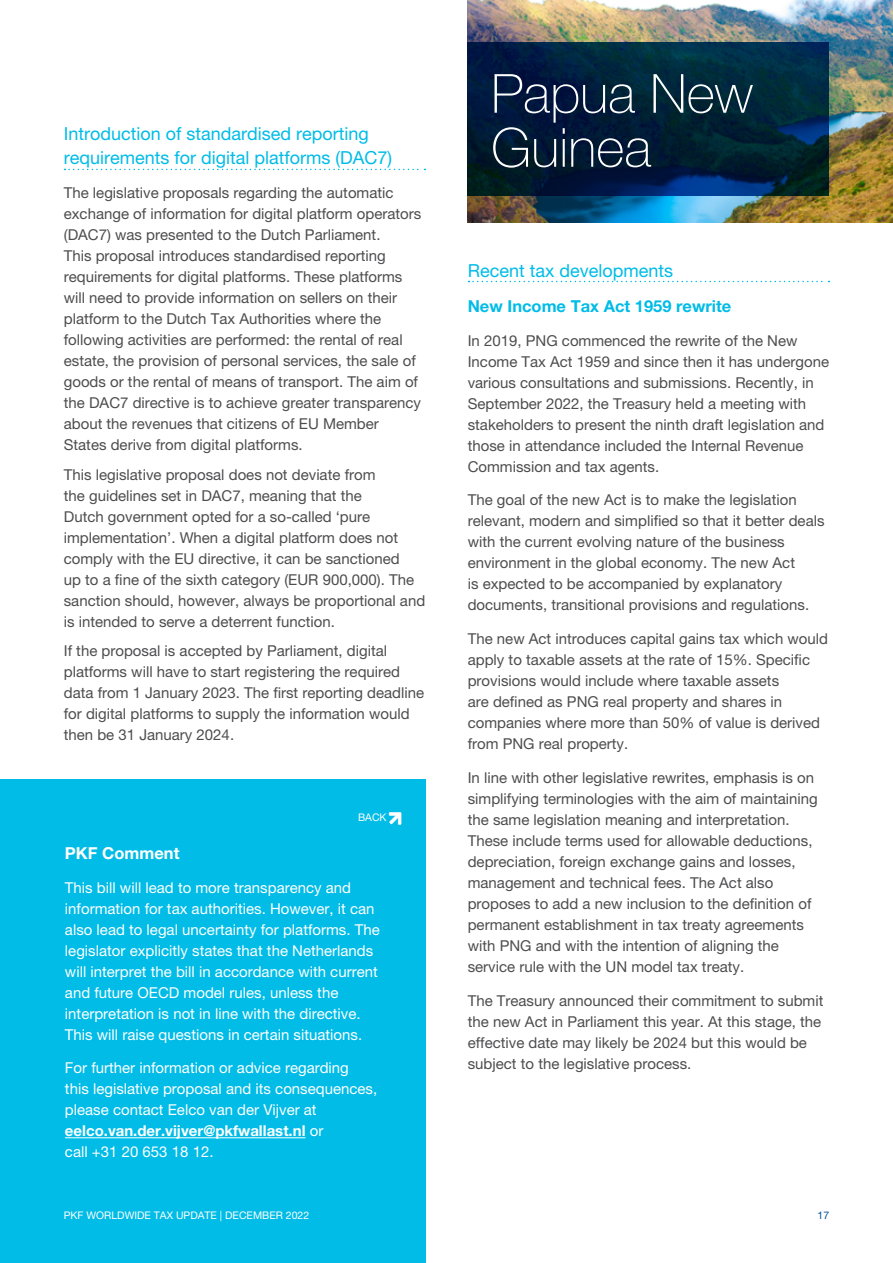
<style>
.page{position:relative;width:893px;height:1263px;background:#fff}
.page>*{position:absolute;margin:0;border:0;box-sizing:border-box;transform-origin:0 0}
.t1{font:100 54px/54px "Helvetica Neue LT Pro";color:#fff}
.t2{font:18px/24px "Helvetica Neue LT Pro";color:#00bce7}
.t3{font:700 16.5px "Helvetica Neue LT Pro";color:#00bce7}
.t4{font:700 16.5px "Helvetica Neue LT Pro";color:#fff}
.t5{font:15px/21px "Helvetica Neue LT Pro";color:#4d4d4f}
.t6{font:15px/21px "Helvetica Neue LT Pro";color:#fff}
.t7{font:10.5px "Helvetica Neue LT Pro";color:#fff}
.t8{font:10.5px "Helvetica Neue LT Pro";color:#004f9d}
.s1{font-weight:700}
</style>
<div class="page">
<svg style="left:65px;top:169px;width:360px;height:1px"></svg>
<div style="left:0;top:780px;width:425px;height:483px;background:#00bce7"></div>
<hr style="left:65px;top:1137px;width:241px;height:1px;background:#fff">
<svg style="left:389px;top:812px;width:12px;height:13px"></svg>
<img style="left:468px;top:0;width:425px;height:223px">
<svg style="left:468px;top:43px;width:361px;height:153px;background:#00203b"></svg>
<svg style="left:468px;top:281px;width:361px;height:1px"></svg>
<p class="t2" style="left:64px;top:122px;width:330px">Introduction of standardised reporting requirements for digital platforms (DAC7)</p>
<p class="t5" style="left:64px;top:182px;width:359px">The legislative proposals regarding the automatic exchange of information for digital platform operators (DAC7) was presented to the Dutch Parliament.<br>This proposal introduces standardised reporting requirements for digital platforms. These platforms will need to provide information on sellers on their platform to the Dutch Tax Authorities where the following activities are performed: the rental of real estate, the provision of personal services, the sale of goods or the rental of means of transport. The aim of the DAC7 directive is to achieve greater transparency about the revenues that citizens of EU Member States derive from digital platforms.</p>
<p class="t5" style="left:64px;top:464px;width:363px">This legislative proposal does not deviate from<br>the guidelines set in DAC7, meaning that the<br>Dutch government opted for a so-called ‘pure implementation’. When a digital platform does not comply with the EU directive, it can be sanctioned<br>up to a fine of the sixth category (EUR 900,000). The sanction should, however, always be proportional and is intended to serve a deterrent function.</p>
<p class="t5" style="left:64px;top:640px;width:362px">If the proposal is accepted by Parliament, digital platforms will have to start registering the required data from 1 January 2023. The first reporting deadline for digital platforms to supply the information would then be 31 January 2024.</p>
<p class="t7" style="left:358px;top:811px;width:30px">BACK</p>
<p class="t4" style="left:65px;top:843px;width:116px">PKF Comment</p>
<p class="t6" style="left:65px;top:876px;width:316px">This bill will lead to more transparency and information for tax authorities. However, it can also lead to legal uncertainty for platforms. The legislator explicitly states that the Netherlands will interpret the bill in accordance with current and future OECD model rules, unless the interpretation is not in line with the directive.<br>This will raise questions in certain situations.</p>
<p class="t6" style="left:65px;top:1057px;width:314px">For further information or advice regarding<br>this legislative proposal and its consequences, please contact Eelco van der Vijver at <span class="s1">eelco.van.der.vijver@pkfwallast.nl</span> or<br>call +31 20 653 18 12.</p>
<p class="t7" style="left:64px;top:1209px;width:247px">PKF WORLDWIDE TAX UPDATE | DECEMBER 2022</p>
<h1 class="t1" style="left:491px;top:66px;width:263px">Papua New<br>Guinea</h1>
<p class="t2" style="left:468px;top:258px;width:207px">Recent tax developments</p>
<p class="t3" style="left:468px;top:296px;width:265px">New Income Tax Act 1959 rewrite</p>
<p class="t5" style="left:468px;top:329px;width:363px">In 2019, PNG commenced the rewrite of the New Income Tax Act 1959 and since then it has undergone various consultations and submissions. Recently, in September 2022, the Treasury held a meeting with stakeholders to present the ninth draft legislation and those in attendance included the Internal Revenue Commission and tax agents.</p>
<p class="t5" style="left:468px;top:489px;width:358px">The goal of the new Act is to make the legislation relevant, modern and simplified so that it better deals with the current evolving nature of the business environment in the global economy. The new Act<br>is expected to be accompanied by explanatory documents, transitional provisions and regulations.</p>
<p class="t5" style="left:468px;top:628px;width:362px">The new Act introduces capital gains tax which would apply to taxable assets at the rate of 15%. Specific provisions would include where taxable assets<br>are defined as PNG real property and shares in companies where more than 50% of value is derived from PNG real property.</p>
<p class="t5" style="left:468px;top:767px;width:352px">In line with other legislative rewrites, emphasis is on simplifying terminologies with the aim of maintaining the same legislation meaning and interpretation.<br>These include terms used for allowable deductions, depreciation, foreign exchange gains and losses, management and technical fees. The Act also proposes to add a new inclusion to the definition of permanent establishment in tax treaty agreements with PNG and with the intention of aligning the service rule with the UN model tax treaty.</p>
<p class="t5" style="left:468px;top:989px;width:357px">The Treasury announced their commitment to submit the new Act in Parliament this year. At this stage, the effective date may likely be 2024 but this would be subject to the legislative process.</p>
<p class="t8" style="left:817px;top:1209px;width:13px">17</p>
</div>
